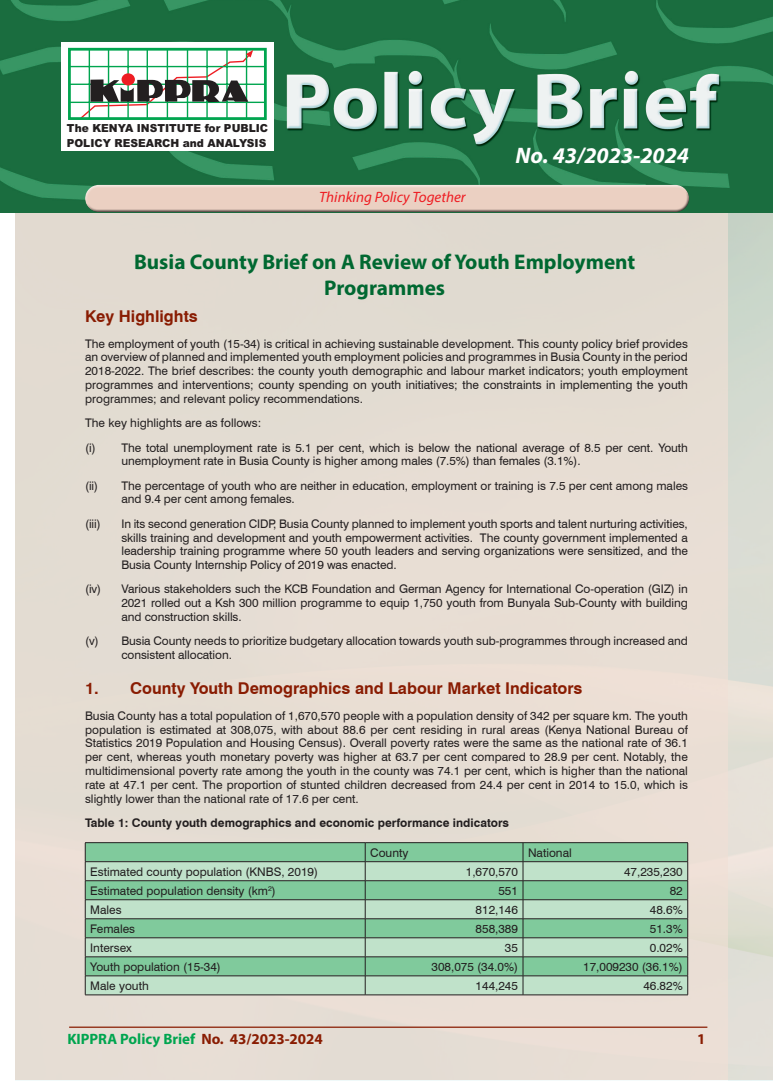
<style>
.page{position:relative;width:773px;height:1081px;background:#fff}
.page>*{position:absolute;margin:0;border:0;box-sizing:border-box;transform-origin:0 0}
.t1{font:italic 700 22.5px "Myriad Pro";color:#fff}
.t2{font:700 21.25px/25.5px "Myriad Pro";color:#006831;text-align:center}
.t3{font:700 16.25px "Swiss 721 BT";color:#891c02}
.t4{font:700 15px "Myriad Pro";color:#00a54f}
.t5{font:italic 15px "Myriad Pro";color:#ee1d23}
.t6{font:700 15px "Myriad Pro";color:#891c02}
.t7{font:11.88px/13.8px "Swiss 721 BT";letter-spacing:-.005em;color:#231f20;text-align:justify}
.t8{font:700 11.88px "Swiss 721 BT";color:#231f20}
.t9{font:900 11.12px/15.8px "Arial";color:#231f20;scale:.96 1}
.s1{color:#891c02}
</style>
<div class="page">
<div style="left:16px;top:212px;width:712px;height:869px;background:#e4dcd3"></div>
<img style="left:728px;top:212px;width:44px;height:869px">
<hr style="left:69px;top:1026px;width:638px;height:2px;background:#891c02">
<img style="left:0;top:0;width:772px;height:212px">
<div style="left:83px;top:185px;width:606px;height:22px;background:#fff;opacity:.75"></div>
<div style="left:84px;top:189px;width:605px;height:24px;background:#231f20;opacity:.75"></div>
<div style="left:61px;top:43px;width:213px;height:108px;background:#fff"></div>
<div style="left:68px;top:48px;width:199px;height:72px;border:3px solid #00a54f"></div>
<hr style="left:69px;top:66px;width:195px;height:1px;background:#00a54f">
<hr style="left:69px;top:84px;width:195px;height:1px;background:#00a54f">
<hr style="left:69px;top:102px;width:195px;height:1px;background:#00a54f">
<hr style="left:89px;top:49px;width:1px;height:69px;background:#00a54f">
<hr style="left:108px;top:49px;width:1px;height:69px;background:#00a54f">
<hr style="left:127px;top:49px;width:2px;height:69px;background:#00a54f">
<hr style="left:146px;top:49px;width:2px;height:69px;background:#00a54f">
<hr style="left:167px;top:49px;width:1px;height:69px;background:#00a54f">
<hr style="left:187px;top:49px;width:1px;height:69px;background:#00a54f">
<hr style="left:206px;top:49px;width:2px;height:69px;background:#00a54f">
<hr style="left:226px;top:49px;width:2px;height:69px;background:#00a54f">
<hr style="left:246px;top:49px;width:1px;height:69px;background:#00a54f">
<svg style="left:79px;top:50px;width:174px;height:70px"></svg>
<div style="left:86px;top:843px;width:601px;height:18px;background:#80ca9c"></div>
<svg style="left:86px;top:862px;width:601px;height:132px;fill:#c0e2ca"></svg>
<hr style="left:85px;top:842px;width:280px;height:1px;background:#231f20">
<hr style="left:365px;top:842px;width:158px;height:1px;background:#231f20">
<hr style="left:523px;top:842px;width:164px;height:1px;background:#231f20">
<hr style="left:85px;top:861px;width:280px;height:1px;background:#231f20">
<hr style="left:365px;top:861px;width:158px;height:1px;background:#231f20">
<hr style="left:523px;top:861px;width:164px;height:1px;background:#231f20">
<hr style="left:85px;top:880px;width:280px;height:1px;background:#231f20">
<hr style="left:365px;top:880px;width:158px;height:1px;background:#231f20">
<hr style="left:523px;top:880px;width:164px;height:1px;background:#231f20">
<hr style="left:85px;top:899px;width:280px;height:1px;background:#231f20">
<hr style="left:365px;top:899px;width:158px;height:1px;background:#231f20">
<hr style="left:523px;top:899px;width:164px;height:1px;background:#231f20">
<hr style="left:85px;top:918px;width:280px;height:1px;background:#231f20">
<hr style="left:365px;top:918px;width:158px;height:1px;background:#231f20">
<hr style="left:523px;top:918px;width:164px;height:1px;background:#231f20">
<hr style="left:85px;top:937px;width:280px;height:1px;background:#231f20">
<hr style="left:365px;top:937px;width:158px;height:1px;background:#231f20">
<hr style="left:523px;top:937px;width:164px;height:1px;background:#231f20">
<hr style="left:85px;top:956px;width:280px;height:1px;background:#231f20">
<hr style="left:365px;top:956px;width:158px;height:1px;background:#231f20">
<hr style="left:523px;top:956px;width:164px;height:1px;background:#231f20">
<hr style="left:85px;top:975px;width:280px;height:1px;background:#231f20">
<svg style="left:85px;top:843px;width:1px;height:151px"></svg>
<hr style="left:365px;top:975px;width:158px;height:1px;background:#231f20">
<svg style="left:365px;top:843px;width:1px;height:151px"></svg>
<hr style="left:523px;top:975px;width:164px;height:1px;background:#231f20">
<svg style="left:522px;top:843px;width:1px;height:151px"></svg>
<svg style="left:687px;top:843px;width:1px;height:151px"></svg>
<hr style="left:85px;top:994px;width:280px;height:1px;background:#231f20">
<hr style="left:365px;top:994px;width:158px;height:1px;background:#231f20">
<hr style="left:523px;top:994px;width:164px;height:1px;background:#231f20">
<p class="t9" style="left:67px;top:119px;width:211px">The KENYA INSTITUTE for PUBLIC<br>POLICY RESEARCH and ANALYSIS</p>
<p class="t5" style="left:319px;top:188px;width:148px">Thinking Policy Together</p>
<h1 class="t1" style="left:515px;top:141px;width:175px">No. 43/2023-2024</h1>
<h2 class="t2" style="left:134px;top:249px;width:502px">Busia County Brief on A Review of Youth Employment<br>Programmes</h2>
<h3 class="t3" style="left:85px;top:306px;width:114px">Key Highlights</h3>
<p class="t7" style="left:85px;top:336px;width:604px">The employment of youth (15-34) is critical in achieving sustainable development. This county policy brief provides an overview of planned and implemented youth employment policies and programmes in Busia County in the period 2018-2022. The brief describes: the county youth demographic and labour market indicators; youth employment programmes and interventions; county spending on youth initiatives; the constraints in implementing the youth programmes; and relevant policy recommendations.</p>
<p class="t7" style="left:85px;top:411px;width:604px;line-height:24.4px">The key highlights are as follows:<br>(i) The total unemployment rate is 5.1 per cent, which is below the national average of 8.5 per cent. Youth</p>
<p class="t7" style="left:85px;top:449px;width:604px;line-height:24.4px;text-indent:36px">unemployment rate in Busia County is higher among males (7.5%) than females (3.1%).<br>(ii) The percentage of youth who are neither in education, employment or training is 7.5 per cent among males</p>
<p class="t7" style="left:121px;top:492px;width:175px">and 9.4 per cent among females.</p>
<p class="t7" style="left:85px;top:516px;width:17px">(iii)</p>
<p class="t7" style="left:121px;top:516px;width:568px">In its second generation CIDP, Busia County planned to implement youth sports and talent nurturing activities, skills training and development and youth empowerment activities. The county government implemented a leadership training programme where 50 youth leaders and serving organizations were sensitized, and the Busia County Internship Policy of 2019 was enacted.</p>
<p class="t7" style="left:121px;top:582px;width:568px;text-indent:-36px">(iv) Various stakeholders such the KCB Foundation and German Agency for International Co-operation (GIZ) in 2021 rolled out a Ksh 300 million programme to equip 1,750 youth from Bunyala Sub-County with building and construction skills.</p>
<p class="t7" style="left:121px;top:634px;width:568px;text-indent:-36px">(v) Busia County needs to prioritize budgetary allocation towards youth sub-programmes through increased and consistent allocation.</p>
<h3 class="t3" style="left:85px;top:678px;width:499px">1. County Youth Demographics and Labour Market Indicators</h3>
<p class="t7" style="left:85px;top:709px;width:604px">Busia County has a total population of 1,670,570 people with a population density of 342 per square km. The youth population is estimated at 308,075, with about 88.6 per cent residing in rural areas (Kenya National Bureau of Statistics 2019 Population and Housing Census). Overall poverty rates were the same as the national rate of 36.1 per cent, whereas youth monetary poverty was higher at 63.7 per cent compared to 28.9 per cent. Notably, the multidimensional poverty rate among the youth in the county was 74.1 per cent, which is higher than the national rate at 47.1 per cent. The proportion of stunted children decreased from 24.4 per cent in 2014 to 15.0, which is slightly lower than the national rate of 17.6 per cent.</p>
<p class="t8" style="left:85px;top:815px;width:425px">Table 1: County youth demographics and economic performance indicators</p>
<p class="t7" style="left:370px;top:845px;width:40px">County</p>
<p class="t7" style="left:528px;top:845px;width:45px">National</p>
<p class="t7" style="left:90px;top:864px;width:229px">Estimated county population (KNBS, 2019)</p>
<p class="t7" style="left:466px;top:864px;width:54px">1,670,570</p>
<p class="t7" style="left:624px;top:864px;width:60px">47,235,230</p>
<p class="t7" style="left:90px;top:883px;width:187px">Estimated population density (km<sup>2</sup>)</p>
<p class="t7" style="left:498px;top:883px;width:21px">551</p>
<p class="t7" style="left:669px;top:883px;width:15px">82</p>
<p class="t7" style="left:90px;top:902px;width:33px">Males</p>
<p class="t7" style="left:475px;top:902px;width:44px">812,146</p>
<p class="t7" style="left:649px;top:902px;width:34px">48.6%</p>
<p class="t7" style="left:90px;top:921px;width:46px">Females</p>
<p class="t7" style="left:475px;top:921px;width:44px">858,389</p>
<p class="t7" style="left:649px;top:921px;width:34px">51.3%</p>
<p class="t7" style="left:90px;top:940px;width:43px">Intersex</p>
<p class="t7" style="left:505px;top:940px;width:15px">35</p>
<p class="t7" style="left:649px;top:940px;width:34px">0.02%</p>
<p class="t7" style="left:90px;top:959px;width:132px">Youth population (15-34)</p>
<p class="t7" style="left:431px;top:959px;width:88px">308,075 (34.0%)</p>
<p class="t7" style="left:583px;top:959px;width:101px">17,009230 (36.1%)</p>
<p class="t7" style="left:90px;top:978px;width:60px">Male youth</p>
<p class="t7" style="left:475px;top:978px;width:44px">144,245</p>
<p class="t7" style="left:643px;top:978px;width:41px">46.82%</p>
<p class="t4" style="left:67px;top:1029px;width:257px">KIPPRA Policy Brief <span class="s1">No. 43/2023-2024</span></p>
<p class="t6" style="left:697px;top:1029px;width:10px">1</p>
</div>
